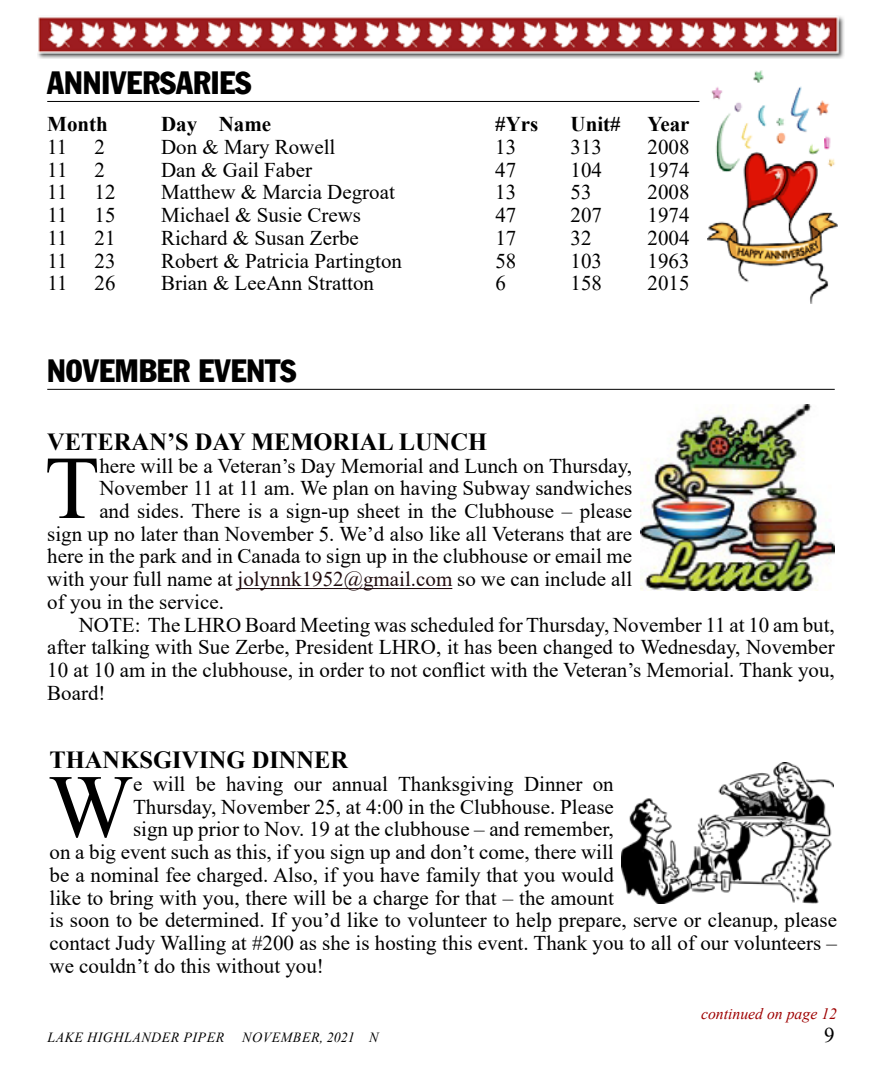
<style>
.page{position:relative;width:882px;height:1071px;background:#fff}
.page>*{position:absolute;margin:0;border:0;box-sizing:border-box;transform-origin:0 0}
.t1{font:89.77px "Times New Roman";color:#000}
.t2{font:31.5px "Franklin Gothic Condensed";color:#000}
.t3{font:700 24.5px "Times New Roman";color:#000}
.t4{font:21px "Times New Roman";color:#000}
.t5{font:700 21px "Times New Roman";color:#000}
.t6{font:italic 15.75px "Times New Roman";color:#9e0000}
.t7{font:italic 14px "Times New Roman";letter-spacing:.035em;color:#000}
.s1{color:#210c0e}
</style>
<div class="page">
<img style="left:37px;top:16px;width:807px;height:42px">
<hr style="left:47px;top:101px;width:652px;height:1px;background:#000">
<img style="left:707px;top:71px;width:130px;height:233px">
<hr style="left:47px;top:389px;width:788px;height:1px;background:#000">
<hr style="left:238px;top:588px;width:214px;height:1px;background:#210c0e">
<img style="left:640px;top:404px;width:195px;height:187px">
<img style="left:622px;top:762px;width:211px;height:142px">
<h2 class="t2" style="left:47px;top:64px;width:206px">ANNIVERSARIES</h2>
<p class="t5" style="left:47px;top:109px;width:62px">Month</p>
<p class="t5" style="left:161px;top:109px;width:112px">Day Name</p>
<p class="t5" style="left:495px;top:109px;width:45px">#Yrs</p>
<p class="t5" style="left:571px;top:109px;width:52px">Unit#</p>
<p class="t5" style="left:648px;top:109px;width:43px">Year</p>
<p class="t4" style="left:47px;top:132px;width:22px">11</p>
<p class="t4" style="left:95px;top:132px;width:12px">2</p>
<p class="t4" style="left:161px;top:132px;width:176px">Don &amp; Mary Rowell</p>
<p class="t4" style="left:495px;top:132px;width:22px">13</p>
<p class="t4" style="left:571px;top:132px;width:33px">313</p>
<p class="t4" style="left:648px;top:132px;width:43px">2008</p>
<p class="t4" style="left:47px;top:155px;width:22px">11</p>
<p class="t4" style="left:95px;top:155px;width:12px">2</p>
<p class="t4" style="left:161px;top:155px;width:153px">Dan &amp; Gail Faber</p>
<p class="t4" style="left:495px;top:155px;width:22px">47</p>
<p class="t4" style="left:571px;top:155px;width:33px">104</p>
<p class="t4" style="left:648px;top:155px;width:43px">1974</p>
<p class="t4" style="left:47px;top:178px;width:22px">11</p>
<p class="t4" style="left:95px;top:178px;width:22px">12</p>
<p class="t4" style="left:161px;top:178px;width:235px">Matthew &amp; Marcia Degroat</p>
<p class="t4" style="left:495px;top:178px;width:22px">13</p>
<p class="t4" style="left:571px;top:178px;width:22px">53</p>
<p class="t4" style="left:648px;top:178px;width:43px">2008</p>
<p class="t4" style="left:47px;top:200px;width:22px">11</p>
<p class="t4" style="left:95px;top:200px;width:22px">15</p>
<p class="t4" style="left:161px;top:200px;width:202px">Michael &amp; Susie Crews</p>
<p class="t4" style="left:495px;top:200px;width:22px">47</p>
<p class="t4" style="left:571px;top:200px;width:33px">207</p>
<p class="t4" style="left:648px;top:200px;width:43px">1974</p>
<p class="t4" style="left:47px;top:223px;width:22px">11</p>
<p class="t4" style="left:95px;top:223px;width:22px">21</p>
<p class="t4" style="left:161px;top:223px;width:199px">Richard &amp; Susan Zerbe</p>
<p class="t4" style="left:495px;top:223px;width:22px">17</p>
<p class="t4" style="left:571px;top:223px;width:22px">32</p>
<p class="t4" style="left:648px;top:223px;width:43px">2004</p>
<p class="t4" style="left:47px;top:246px;width:22px">11</p>
<p class="t4" style="left:95px;top:246px;width:22px">23</p>
<p class="t4" style="left:161px;top:246px;width:242px">Robert &amp; Patricia Partington</p>
<p class="t4" style="left:495px;top:246px;width:22px">58</p>
<p class="t4" style="left:571px;top:246px;width:33px">103</p>
<p class="t4" style="left:648px;top:246px;width:43px">1963</p>
<p class="t4" style="left:47px;top:269px;width:22px">11</p>
<p class="t4" style="left:95px;top:269px;width:22px">26</p>
<p class="t4" style="left:161px;top:269px;width:214px">Brian &amp; LeeAnn Stratton</p>
<p class="t4" style="left:495px;top:269px;width:12px">6</p>
<p class="t4" style="left:571px;top:269px;width:33px">158</p>
<p class="t4" style="left:648px;top:269px;width:43px">2015</p>
<h2 class="t2" style="left:47px;top:352px;width:251px">N0VEMBER EVENTS</h2>
<p class="t3" style="left:47px;top:424px;width:441px">VETERAN’S DAY MEMORIAL LUNCH</p>
<h1 class="t1" style="left:45px;top:425px;width:56px">T</h1>
<p class="t4" style="left:99px;top:451px;width:534px">here will be a Veteran’s Day Memorial and Lunch on Thursday,</p>
<p class="t4" style="left:99px;top:473px;width:534px">November 11 at 11 am. We plan on having Subway sandwiches</p>
<p class="t4" style="left:99px;top:496px;width:534px">and sides. There is a sign-up sheet in the Clubhouse – please</p>
<p class="t4" style="left:47px;top:519px;width:586px">sign up no later than November 5. We’d also like all Veterans that are</p>
<p class="t4" style="left:47px;top:542px;width:586px">here in the park and in Canada to sign up in the clubhouse or email me</p>
<p class="t4" style="left:47px;top:564px;width:586px">with your full name at <span class="s1">jolynnk1952@gmail.com</span> so we can include all</p>
<p class="t4" style="left:47px;top:587px;width:178px">of you in the service.</p>
<p class="t4" style="left:79px;top:610px;width:758px">NOTE: The LHRO Board Meeting was scheduled for Thursday, November 11 at 10 am but,</p>
<p class="t4" style="left:47px;top:633px;width:789px">after talking with Sue Zerbe, President LHRO, it has been changed to Wednesday, November</p>
<p class="t4" style="left:47px;top:655px;width:789px">10 at 10 am in the clubhouse, in order to not conflict with the Veteran’s Memorial. Thank you,</p>
<p class="t4" style="left:47px;top:678px;width:60px">Board!</p>
<p class="t3" style="left:50px;top:742px;width:300px">THANKSGIVING DINNER</p>
<h1 class="t1" style="left:48px;top:743px;width:86px">W</h1>
<p class="t4" style="left:133px;top:769px;width:482px">e will be having our annual Thanksgiving Dinner on</p>
<p class="t4" style="left:133px;top:792px;width:482px">Thursday, November 25, at 4:00 in the Clubhouse. Please</p>
<p class="t4" style="left:133px;top:815px;width:482px">sign up prior to Nov. 19 at the clubhouse – and remember,</p>
<p class="t4" style="left:50px;top:837px;width:566px">on a big event such as this, if you sign up and don’t come, there will</p>
<p class="t4" style="left:50px;top:860px;width:566px">be a nominal fee charged. Also, if you have family that you would</p>
<p class="t4" style="left:50px;top:883px;width:566px">like to bring with you, there will be a charge for that – the amount</p>
<p class="t4" style="left:50px;top:906px;width:789px">is soon to be determined. If you’d like to volunteer to help prepare, serve or cleanup, please</p>
<p class="t4" style="left:50px;top:928px;width:789px">contact Judy Walling at #200 as she is hosting this event. Thank you to all of our volunteers –</p>
<p class="t4" style="left:50px;top:951px;width:276px">we couldn’t do this without you!</p>
<p class="t6" style="left:701px;top:1002px;width:138px">continued on page 12</p>
<p class="t7" style="left:47px;top:1028px;width:178px">LAKE HIGHLANDER PIPER</p>
<p class="t7" style="left:242px;top:1028px;width:138px">NOVEMBER, 2021 N</p>
<p class="t4" style="left:824px;top:1020px;width:12px">9</p>
</div>
